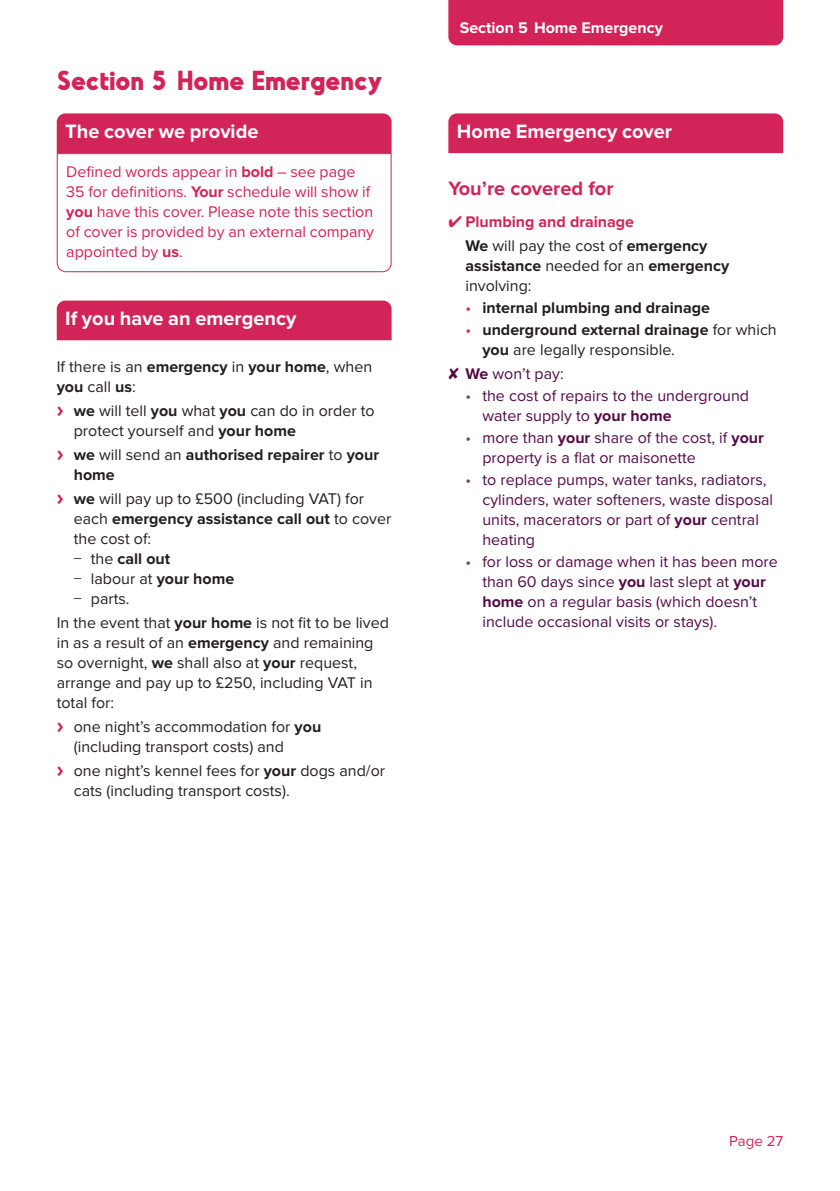
<style>
.page{position:relative;width:840px;height:1191px;background:#fff}
.page>*{position:absolute;margin:0;border:0;box-sizing:border-box;transform-origin:0 0}
.Section_start_spre{font:700 26px "Odudo";color:#d22458}
.PR_cover_name{font:700 20px "Proxima Nova";color:#fff}
.Text_heading_Level{font:700 20px "Proxima Nova";color:#d22458}
.Text{font:16px/20px "Proxima Nova";color:#231f20}
.t1{font:16px/20px "Proxima Nova";color:#540a46}
.PR_abstract_panel_te{font:16px/20px "Proxima Nova";color:#d22458}
.t2{font:700 16px/20px "Proxima Nova";color:#231f20}
.Text_with_indent{font:16px/20px "Proxima Nova";color:#231f20}
.Text_extra_space_b{font:16px/20px "Proxima Nova";color:#231f20}
.t3{font:700 16px "Proxima Nova";color:#fff}
.t4{font:700 16px "Proxima Nova";color:#d22458}
.t5{font:15px "Proxima Nova";color:#d22458}
.s1{font-weight:700}
.s2{font-family:"Meta Plus Bold Caps";color:#d22458}
.s3{font-family:"Meta Plus Bold Caps";font-weight:400;color:#d22458}
.s4{font-weight:400}
.s5{font-weight:400;color:#d22458}
.s6{color:#734164}
</style>
<div class="page">
<div style="left:448px;top:0;width:334px;height:45px;background:#d22458"></div>
<div style="left:448px;top:113px;width:334px;height:40px;background:#d22458"></div>
<div style="left:57px;top:113px;width:334px;height:40px;background:#d22458"></div>
<svg style="left:56px;top:153px;width:336px;height:120px"></svg>
<div style="left:57px;top:300px;width:334px;height:40px;background:#d22458"></div>
<p class="Section_start_spre" style="left:57px;top:64px;width:328px">Section 5 Home Emergency</p>
<p class="PR_cover_name" style="left:65px;top:120px;width:195px">The cover we provide</p>
<p class="PR_abstract_panel_te" style="left:66px;top:162px;width:309px">Defined words appear in <span class="s1">bold</span> – see page 35 for definitions. <span class="s1">Your</span> schedule will show if <span class="s1">you</span> have this cover. Please note this section of cover is provided by an external company appointed by <span class="s1">us</span>.</p>
<p class="PR_cover_name" style="left:65px;top:307px;width:232px">If you have an emergency</p>
<p class="Text_extra_space_b" style="left:57px;top:357px;width:317px">If there is an <span class="s1">emergency</span> in <span class="s1">your home</span>, when <span class="s1">you</span> call <span class="s1">us</span>:</p>
<p class="Text" style="left:74px;top:401px;width:302px;text-indent:-17px"><span class="s2">&gt;</span> <span class="s1">we</span> will tell <span class="s1">you</span> what <span class="s1">you</span> can do in order to protect yourself and <span class="s1">your home</span></p>
<p class="t2" style="left:74px;top:446px;width:307px;text-indent:-17px"><span class="s3">&gt;</span> we <span class="s4">will send an</span> authorised repairer <span class="s4">to</span> your home</p>
<p class="Text" style="left:74px;top:489px;width:319px;text-indent:-17px"><span class="s2">&gt;</span> <span class="s1">we</span> will pay up to £500 (including VAT) for each <span class="s1">emergency assistance call out</span> to cover the cost of:</p>
<p class="t2" style="left:74px;top:550px;width:98px"><span class="s4">− the</span> call out</p>
<p class="Text" style="left:74px;top:569px;width:162px">− labour at <span class="s1">your home</span></p>
<p class="Text" style="left:74px;top:589px;width:57px">− parts.</p>
<p class="Text" style="left:57px;top:613px;width:333px">In the event that <span class="s1">your home</span> is not fit to be lived in as a result of an <span class="s1">emergency</span> and remaining so overnight, <span class="s1">we</span> shall also at <span class="s1">your</span> request, arrange and pay up to £250, including VAT in total for:</p>
<p class="Text" style="left:74px;top:717px;width:249px;text-indent:-17px"><span class="s2">&gt;</span> one night’s accommodation for <span class="s1">you </span>(including transport costs) and</p>
<p class="Text" style="left:74px;top:761px;width:313px;text-indent:-17px"><span class="s2">&gt;</span> one night’s kennel fees for <span class="s1">your</span> dogs and/or cats (including transport costs).</p>
<p class="t3" style="left:459px;top:18px;width:204px">Section 5 Home Emergency</p>
<p class="PR_cover_name" style="left:456px;top:120px;width:216px">Home Emergency cover</p>
<p class="Text_heading_Level" style="left:448px;top:177px;width:167px">You’re covered for</p>
<p class="t4" style="left:448px;top:213px;width:187px">✔ Plumbing and drainage</p>
<p class="Text_with_indent" style="left:465px;top:236px;width:265px"><span class="s1">We</span> will pay the cost of <span class="s1">emergency assistance</span> needed for an <span class="s1">emergency </span>involving:</p>
<p class="t2" style="left:465px;top:299px;width:246px"><span class="s5">•</span> internal plumbing and drainage</p>
<p class="t2" style="left:482px;top:321px;width:296px;text-indent:-17px"><span class="s5">•</span> underground external drainage <span class="s4">for which </span>you <span class="s4">are legally responsible.</span></p>
<p class="t1" style="left:448px;top:364px;width:117px">✘ <span class="s1">We</span> won’t pay:</p>
<p class="t1" style="left:482px;top:386px;width:268px;text-indent:-17px"><span class="s6">•</span> the cost of repairs to the underground water supply to <span class="s1">your home</span></p>
<p class="t1" style="left:482px;top:428px;width:283px;text-indent:-17px"><span class="s6">•</span> more than <span class="s1">your</span> share of the cost, if <span class="s1">your </span>property is a flat or maisonette</p>
<p class="t1" style="left:482px;top:470px;width:292px;text-indent:-17px"><span class="s6">•</span> to replace pumps, water tanks, radiators, cylinders, water softeners, waste disposal units, macerators or part of <span class="s1">your</span> central heating</p>
<p class="t1" style="left:482px;top:552px;width:297px;text-indent:-17px"><span class="s6">•</span> for loss or damage when it has been more than 60 days since <span class="s1">you</span> last slept at <span class="s1">your home</span> on a regular basis (which doesn’t include occasional visits or stays).</p>
<p class="t5" style="left:728px;top:1132px;width:55px">Page 27</p>
</div>
